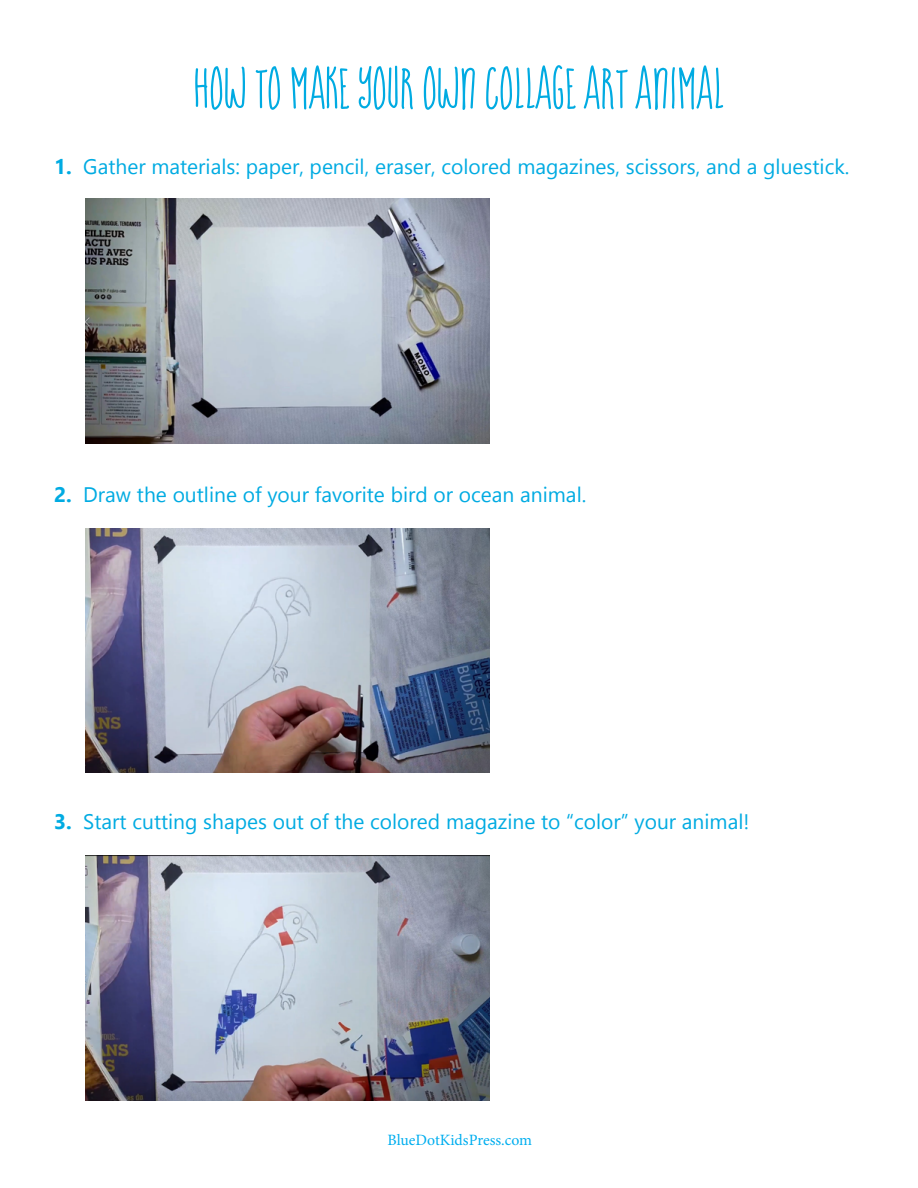
<style>
.page{position:relative;width:918px;height:1188px;background:#fff}
.page>*{position:absolute;margin:0;border:0;box-sizing:border-box;transform-origin:0 0}
.t1{font:57px "Blooming Elegant Hand";color:#00abe2}
.t2{font:21px "Gadugi";color:#00abe2}
.t3{font:15.75px "Minion Pro";letter-spacing:-.005em;color:#00aeef}
.s1{font-weight:700}
</style>
<div class="page">
<img style="left:85px;top:528px;width:404px;height:244px">
<img style="left:85px;top:856px;width:404px;height:244px">
<img style="left:85px;top:199px;width:404px;height:244px">
<h1 class="t1" style="left:194px;top:55px;width:532px">HOW TO MAKE YOUR OWN COLLAGE ART ANIMAL</h1>
<p class="t2" style="left:54px;top:154px;width:797px"><span class="s1">1.</span> Gather materials: paper, pencil, eraser, colored magazines, scissors, and a gluestick.</p>
<p class="t2" style="left:54px;top:482px;width:534px"><span class="s1">2.</span> Draw the outline of your favorite bird or ocean animal.</p>
<p class="t2" style="left:54px;top:809px;width:697px"><span class="s1">3.</span> Start cutting shapes out of the colored magazine to “color” your animal!</p>
<p class="t3" style="left:388px;top:1129px;width:146px">BlueDotKidsPress.com</p>
</div>
